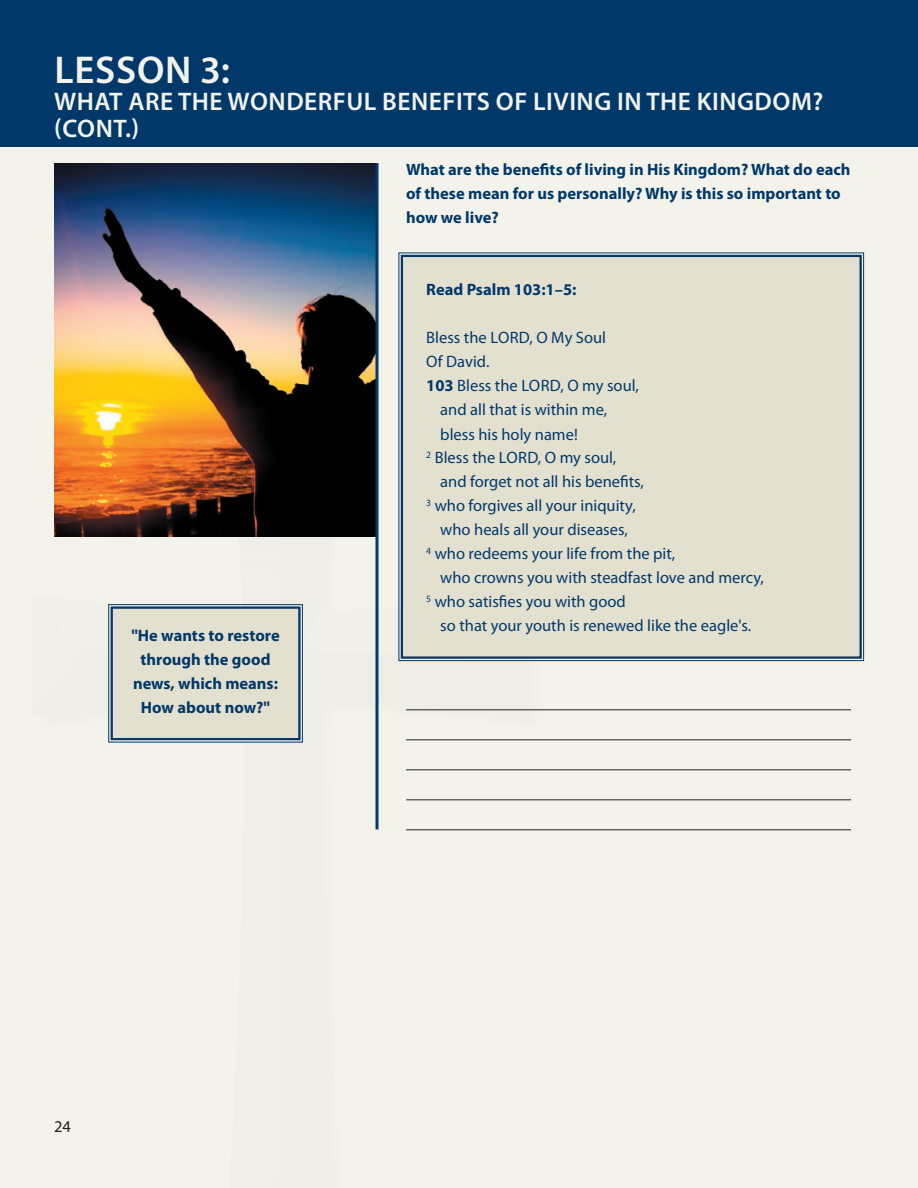
<style>
.page{position:relative;width:918px;height:1188px;background:#f3f2eb}
.page>*{position:absolute;margin:0;border:0;box-sizing:border-box;transform-origin:0 0}
.t1{font:600 38.85px "Myriad Pro";letter-spacing:.02em;color:#f3f2eb}
.t2{font:600 25.5px/27px "Myriad Pro";letter-spacing:.02em;color:#f3f2eb}
.t3{font:16.5px "Myriad Pro";color:#003969}
.t4{font:700 16.5px/24px "Myriad Pro";color:#003969}
.t5{font:16.5px "Myriad Pro";color:#231f20}
.s1{font-weight:700}
</style>
<div class="page">
<div style="left:0;top:0;width:918px;height:147px;background:#003969"></div>
<div style="left:398px;top:252px;width:466px;height:409px;background:#e4e0d0"></div>
<div style="left:401px;top:255px;width:461px;height:404px;border:2px solid #003969"></div>
<div style="left:108px;top:604px;width:195px;height:139px;background:#e4e0d0"></div>
<div style="left:111px;top:607px;width:190px;height:133px;border:2px solid #003969"></div>
<hr style="left:406px;top:709px;width:445px;height:1px;background:#231f20">
<hr style="left:406px;top:739px;width:445px;height:1px;background:#231f20">
<hr style="left:406px;top:769px;width:445px;height:1px;background:#231f20">
<hr style="left:406px;top:799px;width:445px;height:1px;background:#231f20">
<hr style="left:406px;top:829px;width:445px;height:1px;background:#231f20">
<img style="left:54px;top:163px;width:322px;height:373px">
<hr style="left:376px;top:163px;width:3px;height:666px;background:#003969">
<h1 class="t1" style="left:54px;top:45px;width:177px">LESSON 3:</h1>
<h2 class="t2" style="left:54px;top:87px;width:771px">WHAT ARE THE WONDERFUL BENEFITS OF LIVING IN THE KINGDOM? (CONT.)</h2>
<p class="t4" style="left:131px;top:623px;width:150px;text-align:center">"He wants to restore through the good news, which means:<br>How about now?"</p>
<p class="t4" style="left:406px;top:157px;width:446px">What are the benefits of living in His Kingdom? What do each of these mean for us personally? Why is this so important to how we live?</p>
<p class="t4" style="left:426px;top:277px;width:152px">Read Psalm 103:1–5:</p>
<p class="t3" style="left:426px;top:328px;width:181px">Bless the LORD, O My Soul</p>
<p class="t3" style="left:426px;top:352px;width:65px">Of David.</p>
<p class="t3" style="left:426px;top:376px;width:214px"><span class="s1">103</span> Bless the LORD, O my soul,</p>
<p class="t3" style="left:440px;top:400px;width:168px">and all that is within me,</p>
<p class="t3" style="left:440px;top:424px;width:139px">bless his holy name!</p>
<p class="t3" style="left:426px;top:448px;width:192px"><sup>2</sup> Bless the LORD, O my soul,</p>
<p class="t3" style="left:440px;top:472px;width:205px">and forget not all his benefits,</p>
<p class="t3" style="left:426px;top:496px;width:211px"><sup>3</sup> who forgives all your iniquity,</p>
<p class="t3" style="left:440px;top:520px;width:189px">who heals all your diseases,</p>
<p class="t3" style="left:426px;top:544px;width:251px"><sup>4</sup> who redeems your life from the pit,</p>
<p class="t3" style="left:440px;top:568px;width:325px">who crowns you with steadfast love and mercy,</p>
<p class="t3" style="left:426px;top:592px;width:201px"><sup>5</sup> who satisfies you with good</p>
<p class="t3" style="left:440px;top:616px;width:313px">so that your youth is renewed like the eagle's.</p>
<p class="t5" style="left:54px;top:1116px;width:18px">24</p>
</div>
